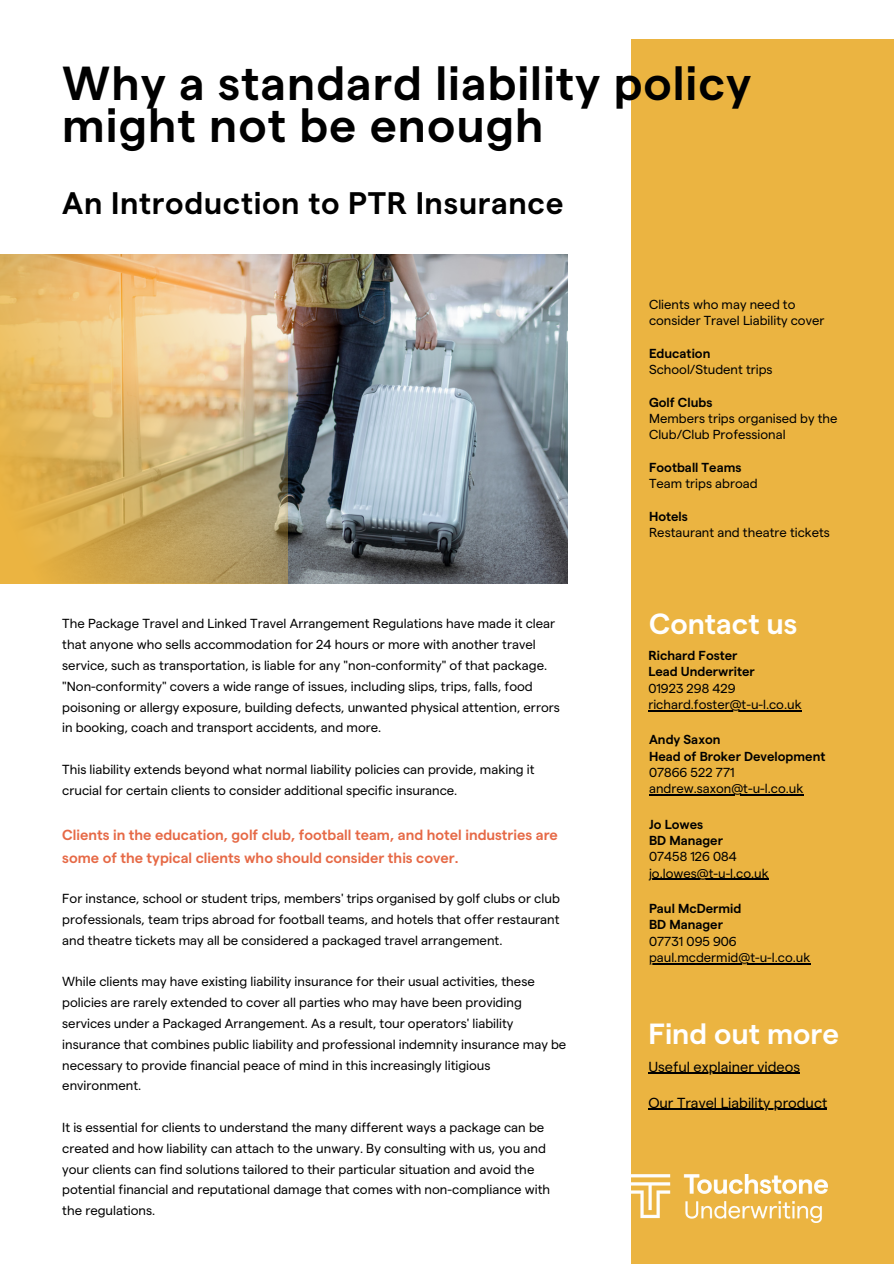
<style>
.page{position:relative;width:894px;height:1264px;background:#fff}
.page>*{position:absolute;margin:0;border:0;box-sizing:border-box;transform-origin:0 0}
.t1{font:600 47.7px/42.8px "Matter SQ";letter-spacing:.02em;color:#000}
.t2{font:600 31.2px "Matter SQ";letter-spacing:.02em;color:#000}
.t3{font:600 29.1px "Matter SQ";color:#fff}
.t4{font:600 14.7px/23px "Matter SQ";color:#e66946}
.t5{font:14.55px "Matter SQ";color:#000}
.t6{font:13.2px/20.9px "Matter SQ";color:#000}
.t7{font:13.05px/16.4px "Matter SQ";color:#000}
.t8{font:600 13.05px "Matter SQ";color:#000}
</style>
<div class="page">
<img style="left:287px;top:254px;width:280px;height:330px">
<img style="left:0;top:254px;width:287px;height:330px">
<div style="left:630px;top:39px;width:263px;height:1224px;background:#ebb441"></div>
<img style="left:630px;top:1174px;width:196px;height:48px">
<hr style="left:649px;top:963px;width:161px;height:1px;background:#000">
<hr style="left:648px;top:1072px;width:151px;height:2px;background:#000">
<hr style="left:648px;top:1108px;width:179px;height:2px;background:#000">
<hr style="left:648px;top:710px;width:153px;height:1px;background:#000">
<hr style="left:649px;top:794px;width:154px;height:1px;background:#000">
<hr style="left:649px;top:878px;width:119px;height:1px;background:#000">
<p class="t1" style="left:62px;top:59px;width:690px">Why a standard liability policy might not be enough</p>
<p class="t2" style="left:62px;top:183px;width:502px">An Introduction to PTR Insurance</p>
<p class="t6" style="left:62px;top:612px;width:494px">The Package Travel and Linked Travel Arrangement Regulations have made it clear that anyone who sells accommodation for 24 hours or more with another travel service, such as transportation, is liable for any "non-conformity" of that package.</p>
<p class="t6" style="left:62px;top:675px;width:499px">"Non-conformity" covers a wide range of issues, including slips, trips, falls, food poisoning or allergy exposure, building defects, unwanted physical attention, errors in booking, coach and transport accidents, and more.</p>
<p class="t6" style="left:62px;top:758px;width:473px">This liability extends beyond what normal liability policies can provide, making it crucial for certain clients to consider additional specific insurance.</p>
<p class="t4" style="left:62px;top:822px;width:497px">Clients in the education, golf club, football team, and hotel industries are some of the typical clients who should consider this cover.</p>
<p class="t6" style="left:62px;top:887px;width:499px;text-align:justify">For instance, school or student trips, members' trips organised by golf clubs or club professionals, team trips abroad for football teams, and hotels that offer restaurant and theatre tickets may all be considered a packaged travel arrangement.</p>
<p class="t6" style="left:62px;top:970px;width:505px">While clients may have existing liability insurance for their usual activities, these policies are rarely extended to cover all parties who may have been providing services under a Packaged Arrangement. As a result, tour operators' liability insurance that combines public liability and professional indemnity insurance may be necessary to provide financial peace of mind in this increasingly litigious environment.</p>
<p class="t6" style="left:62px;top:1116px;width:489px">It is essential for clients to understand the many different ways a package can be created and how liability can attach to the unwary. By consulting with us, you and your clients can find solutions tailored to their particular situation and avoid the potential financial and reputational damage that comes with non-compliance with the regulations.</p>
<p class="t7" style="left:649px;top:295px;width:177px">Clients who may need to consider Travel Liability cover</p>
<p class="t8" style="left:649px;top:344px;width:63px">Education</p>
<p class="t7" style="left:649px;top:360px;width:125px">School/Student trips</p>
<p class="t8" style="left:649px;top:393px;width:65px">Golf Clubs</p>
<h2 class="t7" style="left:649px;top:409px;width:190px">Members trips organised by the<br>Club/Club Professional</h2>
<h4 class="t8" style="left:649px;top:458px;width:94px">Football Teams</h4>
<h4 class="t7" style="left:649px;top:474px;width:110px">Team trips abroad</h4>
<h1 class="t8" style="left:649px;top:507px;width:40px">Hotels</h1>
<h2 class="t7" style="left:649px;top:523px;width:182px">Restaurant and theatre tickets</h2>
<p class="t3" style="left:649px;top:604px;width:150px">Contact us</p>
<p class="t8" style="left:648px;top:647px;width:91px">Richard Foster</p>
<p class="t8" style="left:648px;top:663px;width:108px">Lead Underwriter</p>
<p class="t7" style="left:648px;top:679px;width:89px">01923 298 429</p>
<p class="t7" style="left:648px;top:695px;width:155px">richard.foster@t-u-l.co.uk</p>
<p class="t8" style="left:649px;top:731px;width:73px">Andy Saxon</p>
<p class="t8" style="left:649px;top:747px;width:178px">Head of Broker Development</p>
<p class="t7" style="left:649px;top:763px;width:87px">07866 522 771</p>
<p class="t7" style="left:649px;top:780px;width:156px">andrew.saxon@t-u-l.co.uk</p>
<h3 class="t8" style="left:649px;top:815px;width:56px">Jo Lowes</h3>
<p class="t8" style="left:649px;top:831px;width:75px">BD Manager</p>
<p class="t7" style="left:649px;top:847px;width:89px">07458 126 084</p>
<p class="t7" style="left:649px;top:864px;width:121px">jo.lowes@t-u-l.co.uk</p>
<p class="t8" style="left:649px;top:899px;width:94px">Paul McDermid</p>
<p class="t8" style="left:649px;top:916px;width:75px">BD Manager</p>
<p class="t7" style="left:649px;top:932px;width:89px">07731 095 906</p>
<p class="t7" style="left:649px;top:948px;width:163px">paul.mcdermid@t-u-l.co.uk</p>
<p class="t3" style="left:648px;top:1014px;width:192px">Find out more</p>
<p class="t5" style="left:648px;top:1057px;width:153px">Useful explainer videos</p>
<p class="t5" style="left:648px;top:1093px;width:180px">Our Travel Liability product</p>
</div>
